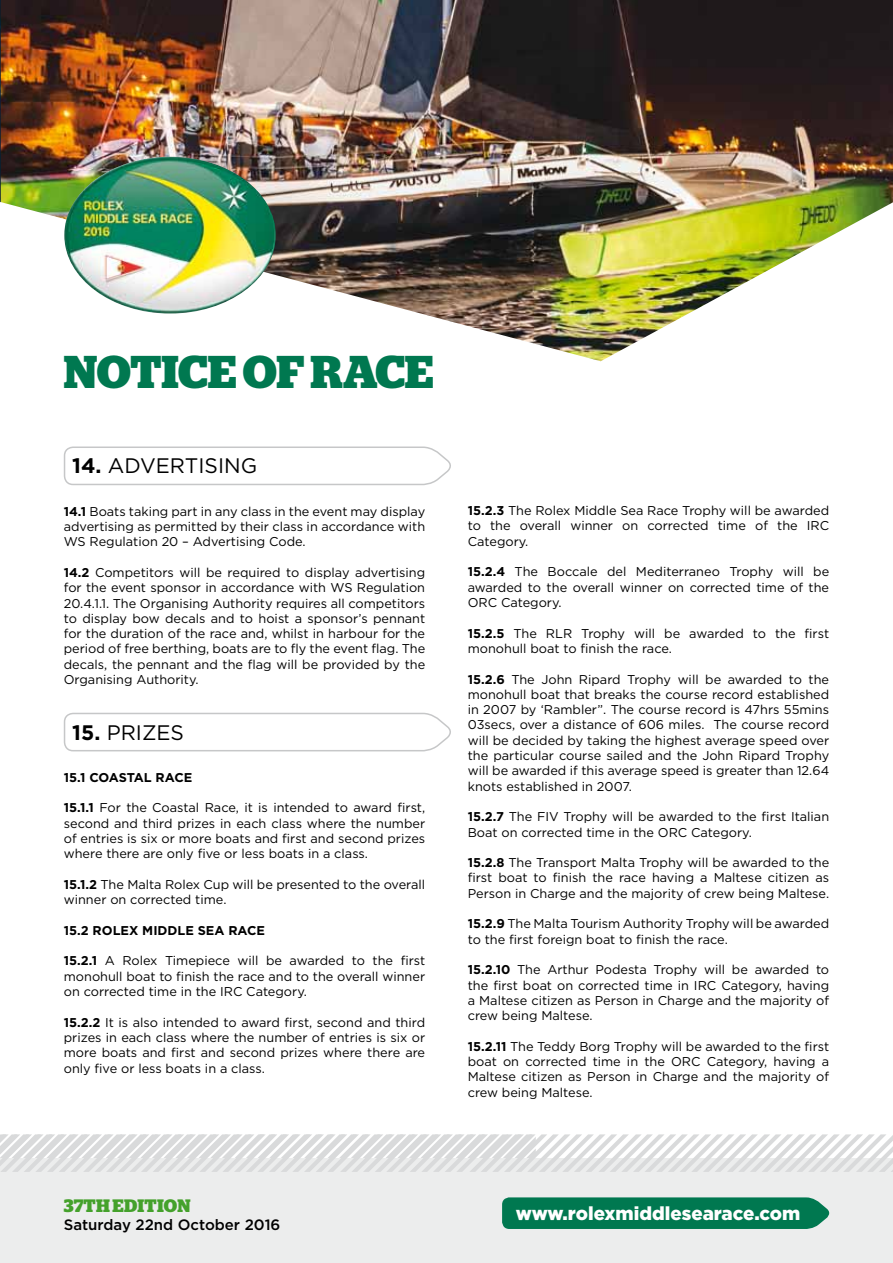
<style>
.page{position:relative;width:893px;height:1263px;background:#fff}
.page>*{position:absolute;margin:0;border:0;box-sizing:border-box;transform-origin:0 0}
.t1{font:700 45.9px "Stag";color:#007850}
.t2{font:21px "Gotham";color:#000}
.t3{font:900 18.75px "Gotham";color:#fff}
.t4{font:700 18px "Stag";letter-spacing:.01em;color:#44a12b}
.t5{font:500 15px "Gotham";color:#000}
.t6{font:12.75px/15.3px "Gotham";color:#000;text-align:justify}
.t7{font:700 12.75px "Gotham";color:#000}
.s1{font-weight:700}
</style>
<div class="page">
<img style="left:0;top:0;width:1px;height:202px">
<div style="left:0;top:1158px;width:893px;height:105px;background:#eceded"></div>
<img style="left:1px;top:0;width:892px;height:361px">
<svg style="left:0;top:1134px;width:893px;height:38px"></svg>
<div style="left:502px;top:1197px;width:328px;height:32px;background:#007850"></div>
<svg style="left:63px;top:446px;width:388px;height:40px"></svg>
<svg style="left:63px;top:712px;width:388px;height:40px"></svg>
<img style="left:64px;top:157px;width:212px;height:157px">
<h1 class="t1" style="left:64px;top:345px;width:371px">NOTICE OF RACE</h1>
<h2 class="t2" style="left:72px;top:454px;width:186px"><span class="s1">14.</span> ADVERTISING</h2>
<p class="t6" style="left:64px;top:503px;width:363px"><span class="s1">14.1</span> Boats taking part in any class in the event may display advertising as permitted by their class in accordance with WS Regulation 20 – Advertising Code.</p>
<p class="t6" style="left:64px;top:565px;width:363px"><span class="s1">14.2</span> Competitors will be required to display advertising for the event sponsor in accordance with WS Regulation 20.4.1.1. The Organising Authority requires all competitors to display bow decals and to hoist a sponsor’s pennant for the duration of the race and, whilst in harbour for the period of free berthing, boats are to fly the event flag. The decals, the pennant and the flag will be provided by the Organising Authority.</p>
<h2 class="t2" style="left:72px;top:720px;width:113px"><span class="s1">15.</span> PRIZES</h2>
<p class="t7" style="left:64px;top:770px;width:130px">15.1 COASTAL RAC E</p>
<p class="t6" style="left:64px;top:800px;width:363px"><span class="s1">15.1.1</span> For the Coastal Race, it is intended to award first, second and third prizes in each class where the number of entries is six or more boats and first and second prizes where there are only five or less boats in a class.</p>
<p class="t6" style="left:64px;top:876px;width:363px"><span class="s1">15.1.2</span> The Malta Rolex Cup will be presented to the overall winner on corrected time.</p>
<p class="t7" style="left:64px;top:923px;width:203px">15.2 ROLEX MI DDLE SEA RACE</p>
<p class="t6" style="left:64px;top:953px;width:363px"><span class="s1">15.2.1</span> A Rolex Timepiece will be awarded to the first monohull boat to finish the race and to the overall winner on corrected time in the IRC Category.</p>
<p class="t6" style="left:64px;top:1014px;width:363px"><span class="s1">15.2.2</span> It is also intended to award first, second and third prizes in each class where the number of entries is six or more boats and first and second prizes where there are only five or less boats in a class.</p>
<p class="t6" style="left:468px;top:503px;width:363px"><span class="s1">15.2.3</span> The Rolex Middle Sea Race Trophy will be awarded to the overall winner on corrected time of the IRC Category.</p>
<p class="t6" style="left:468px;top:564px;width:363px"><span class="s1">15.2.4</span> The Boccale del Mediterraneo Trophy will be awarded to the overall winner on corrected time of the ORC Category.</p>
<p class="t6" style="left:468px;top:625px;width:363px"><span class="s1">15.2.5</span> The RLR Trophy will be awarded to the first monohull boat to finish the race.</p>
<p class="t6" style="left:468px;top:671px;width:363px"><span class="s1">15.2.6</span> The John Ripard Trophy will be awarded to the monohull boat that breaks the course record established in 2007 by ‘Rambler”. The course record is 47hrs 55mins 03secs, over a distance of 606 miles. The course record will be decided by taking the highest average speed over the particular course sailed and the John Ripard Trophy will be awarded if this average speed is greater than 12.64 knots established in 2007.</p>
<p class="t6" style="left:468px;top:809px;width:363px"><span class="s1">15.2.7</span> The FIV Trophy will be awarded to the first Italian<br>Boat on corrected time in the ORC Category.</p>
<p class="t6" style="left:468px;top:855px;width:363px"><span class="s1">15.2.8</span> The Transport Malta Trophy will be awarded to the first boat to finish the race having a Maltese citizen as Person in Charge and the majority of crew being Maltese.</p>
<p class="t6" style="left:468px;top:916px;width:363px"><span class="s1">15.2.9</span> The Malta Tourism Authority Trophy will be awarded to the first foreign boat to finish the race.</p>
<p class="t6" style="left:468px;top:962px;width:363px"><span class="s1">15.2.10</span> The Arthur Podesta Trophy will be awarded to the first boat on corrected time in IRC Category, having a Maltese citizen as Person in Charge and the majority of crew being Maltese.</p>
<p class="t6" style="left:468px;top:1038px;width:363px"><span class="s1">15.2.11</span> The Teddy Borg Trophy will be awarded to the first boat on corrected time in the ORC Category, having a Maltese citizen as Person in Charge and the majority of crew being Maltese.</p>
<h3 class="t4" style="left:64px;top:1195px;width:128px">37Th Edition</h3>
<p class="t5" style="left:64px;top:1216px;width:218px">Saturday 22nd October 2016</p>
<h3 class="t3" style="left:516px;top:1203px;width:286px">www.rolexmiddlesearace.com</h3>
</div>
